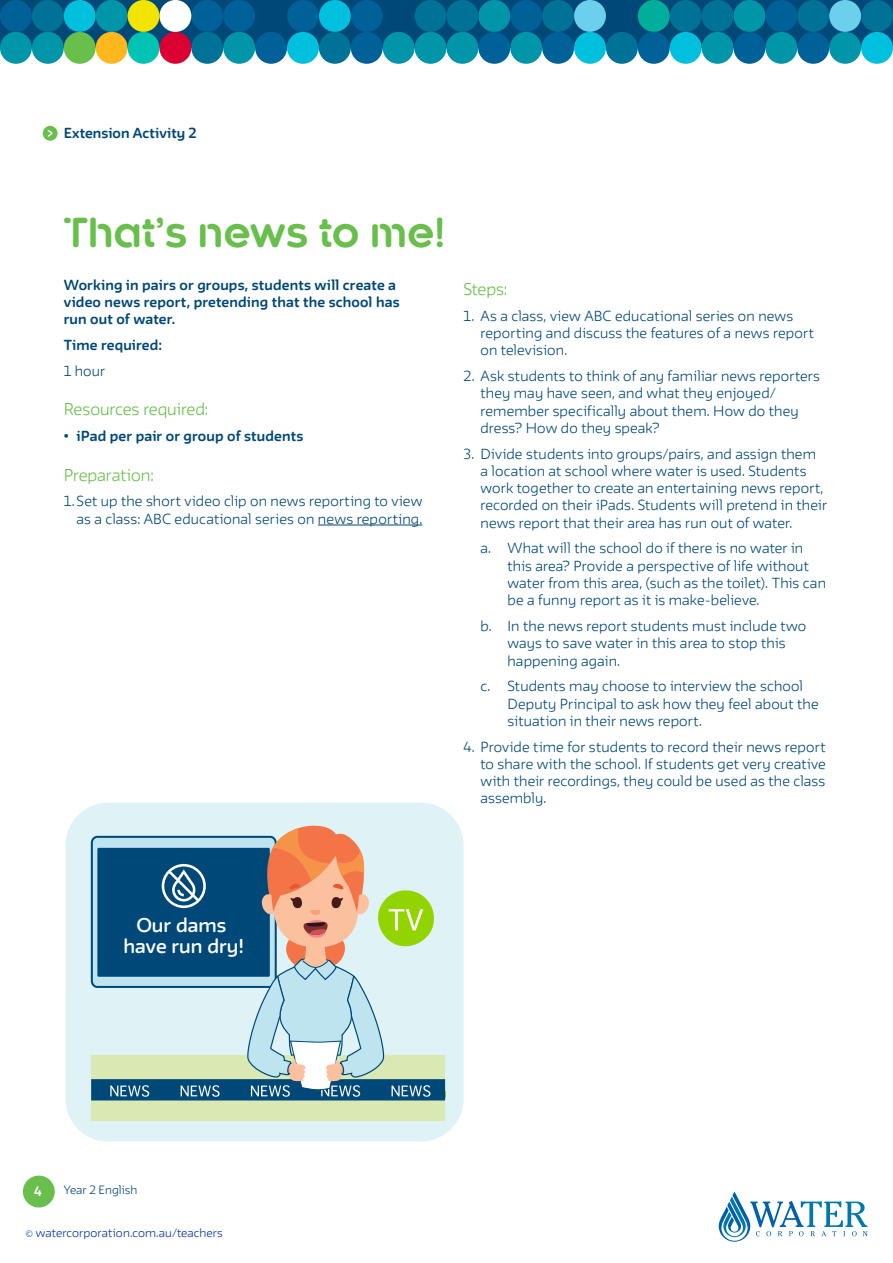
<style>
.page{position:relative;width:893px;height:1263px;background:#fff}
.page>*{position:absolute;margin:0;border:0;box-sizing:border-box;transform-origin:0 0}
.t1{font:700 39px "FWT Kroppen Round";color:#68bf4b}
.t2{font:600 17.55px/21px "FWT Irma Round";color:#fff;text-align:center}
.t3{font:300 15px "FWT Irma Round";letter-spacing:-.005em;color:#68bf4b}
.t4{font:300 12.75px/17.2px "FWT Irma Round";letter-spacing:.015em;color:#004877}
.t5{font:700 12.75px/17.2px "FWT Irma Round";letter-spacing:.015em;color:#004877}
.t6{font:700 12px "FWT Irma Round";color:#fff}
.t7{font:300 10.5px "FWT Irma Round";letter-spacing:.01em;color:#0033a1}
.t8{font:300 10.5px "FWT Irma Round";letter-spacing:.005em;color:#004877}
</style>
<div class="page">
<svg style="left:719px;top:1191px;width:148px;height:51px"></svg>
<div style="left:0;top:0;width:893px;height:48px;background:#004877"></div>
<div style="left:223px;top:32px;width:32px;height:32px;background:#0095a9;border-radius:50%"></div>
<div style="left:287px;top:32px;width:32px;height:32px;background:#00c0de;border-radius:50%"></div>
<div style="left:319px;top:32px;width:32px;height:32px;background:#007197;border-radius:50%"></div>
<div style="left:255px;top:32px;width:32px;height:32px;background:#006098;border-radius:50%"></div>
<div style="left:191px;top:32px;width:32px;height:32px;background:#007197;border-radius:50%"></div>
<div style="left:351px;top:0;width:32px;height:32px;background:#006098;border-radius:50%"></div>
<div style="left:287px;top:0;width:32px;height:32px;background:#006098;border-radius:50%"></div>
<div style="left:191px;top:0;width:32px;height:32px;background:#006098;border-radius:50%"></div>
<div style="left:223px;top:0;width:32px;height:32px;background:#006098;border-radius:50%"></div>
<div style="left:319px;top:0;width:32px;height:32px;background:#00c0de;border-radius:50%"></div>
<div style="left:64px;top:32px;width:32px;height:32px;background:#68bf4b;border-radius:50%"></div>
<div style="left:64px;top:0;width:32px;height:32px;background:#00c0de;border-radius:50%"></div>
<div style="left:0;top:32px;width:32px;height:32px;background:#0095a9;border-radius:50%"></div>
<div style="left:383px;top:32px;width:32px;height:32px;background:#0095a9;border-radius:50%"></div>
<div style="left:32px;top:32px;width:32px;height:32px;background:#0095a9;border-radius:50%"></div>
<div style="left:32px;top:0;width:32px;height:32px;background:#007197;border-radius:50%"></div>
<div style="left:0;top:0;width:32px;height:32px;background:#006098;border-radius:50%"></div>
<div style="left:351px;top:32px;width:32px;height:32px;background:#006098;border-radius:50%"></div>
<div style="left:96px;top:0;width:32px;height:32px;background:#0095a9;border-radius:50%"></div>
<div style="left:159px;top:32px;width:32px;height:32px;background:#da0032;border-radius:50%"></div>
<div style="left:96px;top:32px;width:32px;height:32px;background:#ffb71e;border-radius:50%"></div>
<div style="left:159px;top:0;width:32px;height:32px;background:#fff;border-radius:50%"></div>
<div style="left:128px;top:0;width:31px;height:32px;background:#f1e400;border-radius:50%"></div>
<div style="left:128px;top:32px;width:31px;height:32px;background:#00c3b4;border-radius:50%"></div>
<div style="left:415px;top:0;width:31px;height:32px;background:#007197;border-radius:50%"></div>
<div style="left:415px;top:32px;width:31px;height:32px;background:#0095a9;border-radius:50%"></div>
<div style="left:638px;top:32px;width:32px;height:32px;background:#006098;border-radius:50%"></div>
<div style="left:510px;top:32px;width:32px;height:32px;background:#0095a9;border-radius:50%"></div>
<div style="left:542px;top:32px;width:32px;height:32px;background:#006098;border-radius:50%"></div>
<div style="left:478px;top:0;width:32px;height:32px;background:#0095a9;border-radius:50%"></div>
<div style="left:446px;top:32px;width:32px;height:32px;background:#0095a9;border-radius:50%"></div>
<div style="left:478px;top:32px;width:32px;height:32px;background:#006098;border-radius:50%"></div>
<div style="left:542px;top:0;width:32px;height:32px;background:#007197;border-radius:50%"></div>
<div style="left:574px;top:0;width:32px;height:32px;background:#6ccfeb;border-radius:50%"></div>
<div style="left:510px;top:0;width:32px;height:32px;background:#006098;border-radius:50%"></div>
<div style="left:446px;top:0;width:32px;height:32px;background:#007197;border-radius:50%"></div>
<div style="left:574px;top:32px;width:32px;height:32px;background:#00c0de;border-radius:50%"></div>
<div style="left:606px;top:32px;width:32px;height:32px;background:#007197;border-radius:50%"></div>
<div style="left:638px;top:0;width:32px;height:32px;background:#00ae9b;border-radius:50%"></div>
<div style="left:670px;top:0;width:32px;height:32px;background:#007197;border-radius:50%"></div>
<div style="left:670px;top:32px;width:32px;height:32px;background:#00c0de;border-radius:50%"></div>
<div style="left:765px;top:32px;width:32px;height:32px;background:#0095a9;border-radius:50%"></div>
<div style="left:797px;top:32px;width:32px;height:32px;background:#006098;border-radius:50%"></div>
<div style="left:733px;top:0;width:32px;height:32px;background:#0095a9;border-radius:50%"></div>
<div style="left:702px;top:32px;width:31px;height:32px;background:#0095a9;border-radius:50%"></div>
<div style="left:733px;top:32px;width:32px;height:32px;background:#006098;border-radius:50%"></div>
<div style="left:797px;top:0;width:32px;height:32px;background:#007197;border-radius:50%"></div>
<div style="left:829px;top:0;width:32px;height:32px;background:#6ccfeb;border-radius:50%"></div>
<div style="left:765px;top:0;width:32px;height:32px;background:#006098;border-radius:50%"></div>
<div style="left:702px;top:0;width:31px;height:32px;background:#007197;border-radius:50%"></div>
<div style="left:861px;top:32px;width:32px;height:32px;background:#00c0de;border-radius:50%"></div>
<div style="left:861px;top:0;width:32px;height:32px;background:#007197;border-radius:50%"></div>
<div style="left:829px;top:32px;width:32px;height:32px;background:#0095a9;border-radius:50%"></div>
<div style="left:65px;top:803px;width:398px;height:338px;background:#dff2f6;border-radius:43px"></div>
<hr style="left:318px;top:525px;width:104px;height:1px;background:#004877">
<div style="left:23px;top:1175px;width:32px;height:32px;background:#68bf4b;border-radius:50%"></div>
<svg style="left:43px;top:126px;width:15px;height:15px"></svg>
<div style="left:91px;top:1055px;width:354px;height:65px;background:#dae8b4"></div>
<svg style="left:91px;top:825px;width:354px;height:275px"></svg>
<p class="t5" style="left:64px;top:123px;width:134px">Extension Activity 2</p>
<h1 class="t1" style="left:64px;top:210px;width:382px">That’s news to me!</h1>
<p class="t5" style="left:64px;top:275px;width:337px">Working in pairs or groups, students will create a video news report, pretending that the school has run out of water.</p>
<p class="t5" style="left:64px;top:336px;width:100px">Time required:</p>
<p class="t4" style="left:64px;top:361px;width:43px">1 hour</p>
<p class="t3" style="left:64px;top:397px;width:146px">Resources required:</p>
<p class="t5" style="left:64px;top:427px;width:241px">• iPad per pair or group of students</p>
<p class="t3" style="left:64px;top:463px;width:92px">Preparation:</p>
<p class="t4" style="left:64px;top:492px;width:360px;text-align:right">1. Set up the short video clip on news reporting to view as a class: ABC educational series on news reporting.</p>
<p class="t3" style="left:463px;top:277px;width:45px">Steps:</p>
<p class="t4" style="left:480px;top:306px;width:335px;text-indent:-17px">1. As a class, view ABC educational series on news reporting and discuss the features of a news report on television.</p>
<p class="t4" style="left:480px;top:367px;width:341px;text-indent:-17px">2. Ask students to think of any familiar news reporters they may have seen, and what they enjoyed/ remember specifically about them. How do they dress? How do they speak?</p>
<p class="t4" style="left:480px;top:444px;width:348px;text-indent:-17px">3. Divide students into groups/pairs, and assign them<br>a location at school where water is used. Students work together to create an entertaining news report, recorded on their iPads. Students will pretend in their news report that their area has run out of water.</p>
<p class="t4" style="left:507px;top:539px;width:320px;text-indent:-27px">a. What will the school do if there is no water in this area? Provide a perspective of life without water from this area, (such as the toilet). This can be a funny report as it is make-believe.</p>
<p class="t4" style="left:507px;top:616px;width:300px;text-indent:-27px">b. In the news report students must include two ways to save water in this area to stop this happening again.</p>
<p class="t4" style="left:507px;top:677px;width:313px;text-indent:-27px">c. Students may choose to interview the school<br>Deputy Principal to ask how they feel about the situation in their news report.</p>
<p class="t4" style="left:480px;top:737px;width:347px;text-align:justify;text-indent:-17px">4. Provide time for students to record their news report to share with the school. If students get very creative with their recordings, they could be used as the class assembly.</p>
<h2 class="t2" style="left:124px;top:913px;width:122px">Our dams have run dry!</h2>
<p class="t6" style="left:34px;top:1182px;width:9px">4</p>
<p class="t8" style="left:64px;top:1182px;width:75px">Year 2 English</p>
<p class="t7" style="left:26px;top:1225px;width:199px">© watercorporation.com.au/teachers</p>
</div>
